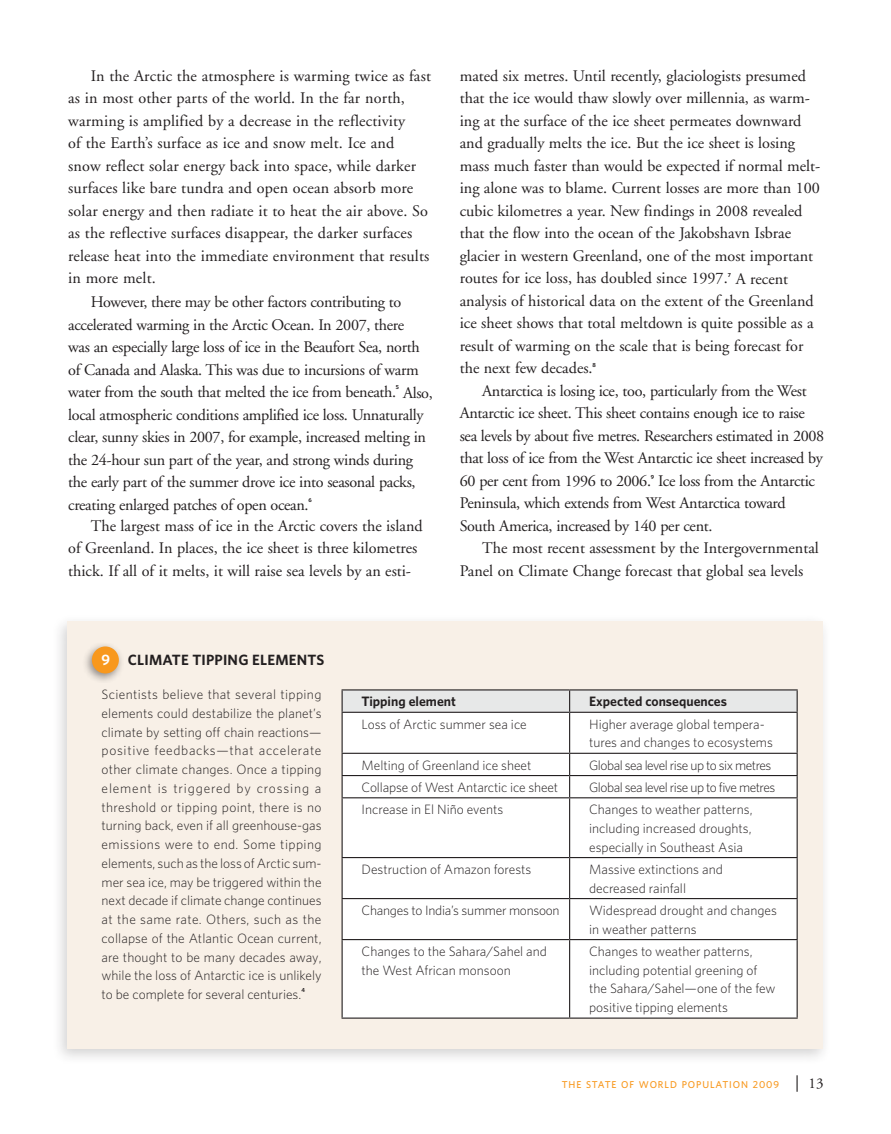
<style>
.page{position:relative;width:891px;height:1134px;background:#fff}
.page>*{position:absolute;margin:0;border:0;box-sizing:border-box;transform-origin:0 0}
.t1{font:16.2px/22.5px "Adobe Garamond";color:#231f20}
.t2{font:16.2px/22.5px "Adobe Garamond";letter-spacing:-.02em;color:#231f20}
.t3{font:15px "Adobe Garamond";color:#231f20}
.t4{font:700 13.5px "UNFPA";letter-spacing:.015em;color:#231f20}
.t5{font:700 13.5px "UNFPA";color:#fff}
.t6{font:300 12.3px/18.8px "UNFPA";color:#231f20}
.t7{font:300 12.3px "UNFPA";letter-spacing:-.04em;color:#231f20}
.t8{font:700 12.3px "UNFPA";color:#231f20}
.t9{font:300 12.3px "UNFPA";letter-spacing:-.02em;color:#231f20}
.t10{font:600 9px "UNFPA";letter-spacing:.1em;color:#f8981d}
.t11{font:700 5.25px "UNFPA";color:#231f20}
</style>
<div class="page">
<div style="left:50px;top:613px;width:781px;height:451px;background:#231f20;opacity:.2"></div>
<div style="left:68px;top:621px;width:756px;height:427px;background:#f8f0e7"></div>
<div style="left:81px;top:640px;width:43px;height:43px;background:#231f20;opacity:.5"></div>
<div style="left:92px;top:646px;width:27px;height:27px;background:#f8981d;border-radius:50%"></div>
<div style="left:343px;top:713px;width:454px;height:305px;background:#fff"></div>
<hr style="left:342px;top:689px;width:228px;height:2px;background:#231f20">
<hr style="left:570px;top:689px;width:228px;height:2px;background:#231f20">
<svg style="left:342px;top:690px;width:456px;height:22px"></svg>
<hr style="left:342px;top:712px;width:228px;height:1px;background:#231f20">
<hr style="left:342px;top:713px;width:1px;height:40px;background:#231f20">
<hr style="left:570px;top:712px;width:228px;height:1px;background:#231f20">
<hr style="left:569px;top:713px;width:1px;height:40px;background:#231f20">
<hr style="left:797px;top:713px;width:1px;height:40px;background:#231f20">
<hr style="left:342px;top:753px;width:228px;height:1px;background:#231f20">
<hr style="left:570px;top:753px;width:228px;height:1px;background:#231f20">
<hr style="left:342px;top:775px;width:228px;height:1px;background:#231f20">
<svg style="left:342px;top:754px;width:1px;height:43px"></svg>
<hr style="left:570px;top:775px;width:228px;height:1px;background:#231f20">
<svg style="left:569px;top:754px;width:1px;height:43px"></svg>
<svg style="left:797px;top:754px;width:1px;height:43px"></svg>
<hr style="left:342px;top:797px;width:228px;height:1px;background:#231f20">
<hr style="left:342px;top:798px;width:1px;height:59px;background:#231f20">
<hr style="left:570px;top:797px;width:228px;height:1px;background:#231f20">
<hr style="left:569px;top:798px;width:1px;height:59px;background:#231f20">
<hr style="left:797px;top:798px;width:1px;height:59px;background:#231f20">
<hr style="left:342px;top:857px;width:228px;height:1px;background:#231f20">
<hr style="left:342px;top:858px;width:1px;height:40px;background:#231f20">
<hr style="left:570px;top:857px;width:228px;height:1px;background:#231f20">
<hr style="left:569px;top:858px;width:1px;height:40px;background:#231f20">
<hr style="left:797px;top:858px;width:1px;height:40px;background:#231f20">
<hr style="left:342px;top:898px;width:228px;height:1px;background:#231f20">
<hr style="left:342px;top:899px;width:1px;height:40px;background:#231f20">
<hr style="left:570px;top:898px;width:228px;height:1px;background:#231f20">
<hr style="left:569px;top:899px;width:1px;height:40px;background:#231f20">
<hr style="left:797px;top:899px;width:1px;height:40px;background:#231f20">
<hr style="left:342px;top:939px;width:228px;height:1px;background:#231f20">
<hr style="left:342px;top:940px;width:1px;height:78px;background:#231f20">
<hr style="left:570px;top:939px;width:228px;height:1px;background:#231f20">
<hr style="left:569px;top:940px;width:1px;height:78px;background:#231f20">
<hr style="left:797px;top:940px;width:1px;height:78px;background:#231f20">
<hr style="left:342px;top:1018px;width:228px;height:1px;background:#231f20">
<hr style="left:570px;top:1018px;width:228px;height:1px;background:#231f20">
<svg style="left:797px;top:1075px;width:1px;height:17px"></svg>
<p class="t1" style="left:68px;top:65px;width:364px;text-indent:22px">In the Arctic the atmosphere is warming twice as fast as in most other parts of the world. In the far north, warming is amplified by a decrease in the reflectivity<br>of the Earth’s surface as ice and snow melt. Ice and<br>snow reflect solar energy back into space, while darker surfaces like bare tundra and open ocean absorb more solar energy and then radiate it to heat the air above. So as the reflective surfaces disappear, the darker surfaces release heat into the immediate environment that results in more melt.</p>
<p class="t2" style="left:68px;top:291px;width:366px;text-indent:22px">However, there may be other factors contributing to accelerated warming in the Arctic Ocean. In 2007, there<br>was an especially large loss of ice in the Beaufort Sea, north of Canada and Alaska. This was due to incursions of warm water from the south that melted the ice from beneath. Also,</p>
<p class="t11" style="left:396px;top:384px;width:5px">5</p>
<p class="t2" style="left:68px;top:404px;width:359px">local atmospheric conditions amplified ice loss. Unnaturally clear, sunny skies in 2007, for example, increased melting in the 24-hour sun part of the year, and strong winds during the early part of the summer drove ice into seasonal packs, creating enlarged patches of open ocean.</p>
<p class="t11" style="left:308px;top:496px;width:5px">6</p>
<p class="t1" style="left:68px;top:515px;width:356px;text-indent:22px">The largest mass of ice in the Arctic covers the island of Greenland. In places, the ice sheet is three kilometres thick. If all of it melts, it will raise sea levels by an esti-</p>
<p class="t1" style="left:460px;top:65px;width:362px">mated six metres. Until recently, glaciologists presumed that the ice would thaw slowly over millennia, as warm&shy;ing at the surface of the ice sheet permeates downward and gradually melts the ice. But the ice sheet is losing mass much faster than would be expected if normal melt&shy;ing alone was to blame. Current losses are more than 100 cubic kilometres a year. New findings in 2008 revealed that the flow into the ocean of the Jakobshavn Isbrae glacier in western Greenland, one of the most important routes for ice loss, has doubled since 1997.</p>
<p class="t1" style="left:460px;top:268px;width:356px;text-indent:276px">A recent analysis of historical data on the extent of the Greenland ice sheet shows that total meltdown is quite possible as a result of warming on the scale that is being forecast for the next few decades.</p>
<p class="t11" style="left:728px;top:271px;width:5px">7</p>
<p class="t11" style="left:593px;top:361px;width:5px">8</p>
<p class="t2" style="left:460px;top:380px;width:366px;text-indent:22px">Antarctica is losing ice, too, particularly from the West Antarctic ice sheet. This sheet contains enough ice to raise sea levels by about five metres. Researchers estimated in 2008 that loss of ice from the West Antarctic ice sheet increased by 60 per cent from 1996 to 2006. Ice loss from the Antarctic</p>
<p class="t11" style="left:651px;top:474px;width:5px">9</p>
<p class="t2" style="left:460px;top:493px;width:327px">Peninsula, which extends from West Antarctica toward<br>South America, increased by 140 per cent.</p>
<p class="t1" style="left:460px;top:538px;width:361px;text-indent:22px">The most recent assessment by the Intergovernmental<br>Panel on Climate Change forecast that global sea levels</p>
<p class="t5" style="left:101px;top:651px;width:10px">9</p>
<p class="t4" style="left:128px;top:651px;width:27px">Clima</p>
<p class="t4" style="left:172px;top:651px;width:107px">te ti pping elemen</p>
<p class="t4" style="left:307px;top:651px;width:18px">ts</p>
<p class="t6" style="left:102px;top:685px;width:222px;text-align:justify">Scientists believe that several tipping elements could destabilize the planet’s climate by setting off chain reactions— positive feedbacks—that accelerate other climate changes. Once a tipping element is triggered by crossing a threshold or tipping point, there is no turning back, even if all greenhouse-gas emissions were to end. Some tipping elements, such as the loss of Arctic sum&shy;mer sea ice, may be triggered within the next decade if climate change continues at the same rate. Others, such as the collapse of the Atlantic Ocean current, are thought to be many decades away, while the loss of Antarctic ice is unlikely to be complete for several centuries.</p>
<p class="t11" style="left:301px;top:987px;width:5px">4</p>
<p class="t8" style="left:362px;top:693px;width:96px">Tipping element</p>
<p class="t8" style="left:589px;top:693px;width:139px">Expected consequences</p>
<p class="t6" style="left:362px;top:714px;width:167px">Loss of Arctic summer sea ice</p>
<p class="t6" style="left:589px;top:714px;width:185px">Higher average global tempera&shy;tures and changes to ecosystems</p>
<p class="t6" style="left:362px;top:755px;width:171px">Melting of Greenland ice sheet</p>
<p class="t7" style="left:589px;top:757px;width:184px">Global sea level rise up to six metres</p>
<p class="t6" style="left:362px;top:778px;width:198px">Collapse of West Antarctic ice sheet</p>
<p class="t7" style="left:589px;top:779px;width:188px">Global sea level rise up to five metres</p>
<p class="t6" style="left:362px;top:800px;width:143px">Increase in El Niño events</p>
<p class="t6" style="left:589px;top:800px;width:165px;text-align:justify">Changes to weather patterns, including increased droughts, especially in Southeast Asia</p>
<p class="t6" style="left:362px;top:860px;width:171px">Destruction of Amazon forests</p>
<p class="t6" style="left:589px;top:860px;width:135px">Massive extinctions and decreased rainfall</p>
<p class="t9" style="left:362px;top:902px;width:200px">Changes to India’s summer monsoon</p>
<p class="t6" style="left:589px;top:901px;width:189px">Widespread drought and changes in weather patterns</p>
<p class="t6" style="left:362px;top:942px;width:187px">Changes to the Sahara/Sahel and the West African monsoon</p>
<p class="t6" style="left:589px;top:942px;width:188px">Changes to weather patterns, including potential greening of the Sahara/Sahel—one of the few positive tipping elements</p>
<p class="t10" style="left:562px;top:1079px;width:219px">THE STATE OF WORLD POPULATION 2009</p>
<p class="t3" style="left:808px;top:1075px;width:16px">13</p>
</div>
